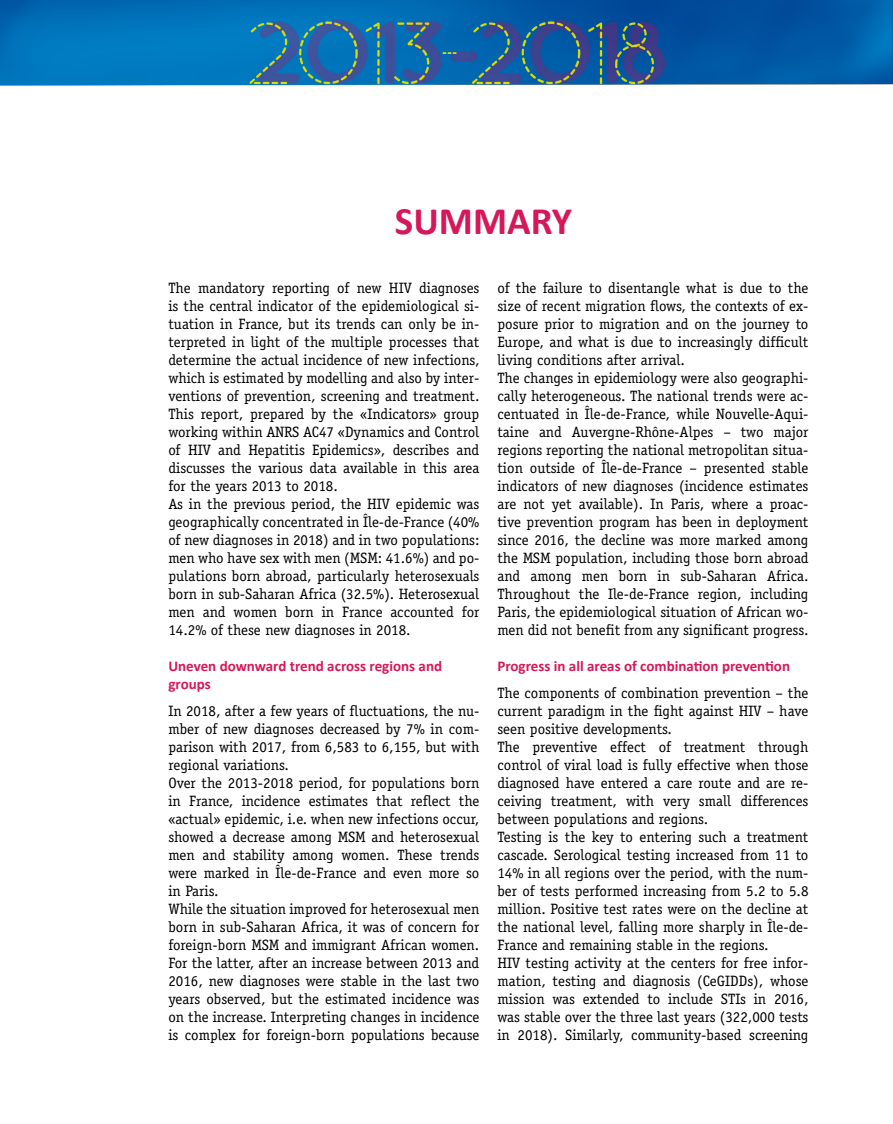
<style>
.page{position:relative;width:893px;height:1124px;background:#fff}
.page>*{position:absolute;margin:0;border:0;box-sizing:border-box;transform-origin:0 0}
.t1{font:700 39px "Calibri";color:#d5185a}
.t2{font:15px/18px "Officina Serif Std";color:#000;text-align:justify}
.t3{font:700 15px/18px "Calibri";color:#d5185a}
</style>
<div class="page">
<img style="left:0;top:0;width:893px;height:86px">
<p class="t1" style="left:395px;top:194px;width:179px">SUMMARY</p>
<p class="t2" style="left:168px;top:279px;width:312px">The mandatory reporting of new HIV diagnoses is the central indicator of the epidemiological si&shy;tuation in France, but its trends can only be in&shy;terpreted in light of the multiple processes that determine the actual incidence of new infections, which is estimated by modelling and also by inter&shy;ventions of prevention, screening and treatment.<br>This report, prepared by the «Indicators» group working within ANRS AC47 «Dynamics and Control of HIV and Hepatitis Epidemics», describes and discusses the various data available in this area for the years 2013 to 2018.</p>
<p class="t2" style="left:168px;top:495px;width:313px">As in the previous period, the HIV epidemic was geographically concentrated in Île-de-France (40% of new diagnoses in 2018) and in two populations: men who have sex with men (MSM: 41.6%) and po&shy;pulations born abroad, particularly heterosexuals born in sub-Saharan Africa (32.5%). Heterosexual men and women born in France accounted for 14.2% of these new diagnoses in 2018.</p>
<p class="t3" style="left:168px;top:656px;width:275px">Uneven downward trend across regions and groups</p>
<p class="t2" style="left:168px;top:702px;width:312px">In 2018, after a few years of fluctuations, the nu&shy;mber of new diagnoses decreased by 7% in com&shy;parison with 2017, from 6,583 to 6,155, but with regional variations.</p>
<p class="t2" style="left:168px;top:774px;width:312px">Over the 2013-2018 period, for populations born in France, incidence estimates that reflect the «actual» epidemic, i.e. when new infections occur, showed a decrease among MSM and heterosexual men and stability among women. These trends were marked in Île-de-France and even more so in Paris.</p>
<p class="t2" style="left:168px;top:900px;width:312px">While the situation improved for heterosexual men born in sub-Saharan Africa, it was of concern for foreign-born MSM and immigrant African women.<br>For the latter, after an increase between 2013 and 2016, new diagnoses were stable in the last two years observed, but the estimated incidence was on the increase. Interpreting changes in incidence is complex for foreign-born populations because</p>
<p class="t2" style="left:497px;top:279px;width:312px">of the failure to disentangle what is due to the size of recent migration flows, the contexts of ex&shy;posure prior to migration and on the journey to Europe, and what is due to increasingly difficult living conditions after arrival.</p>
<p class="t2" style="left:497px;top:369px;width:312px">The changes in epidemiology were also geographi&shy;cally heterogeneous. The national trends were ac&shy;centuated in Île-de-France, while Nouvelle-Aqui&shy;taine and Auvergne-Rhône-Alpes – two major regions reporting the national metropolitan situa&shy;tion outside of Île-de-France – presented stable indicators of new diagnoses (incidence estimates are not yet available). In Paris, where a proac&shy;tive prevention program has been in deployment since 2016, the decline was more marked among the MSM population, including those born abroad and among men born in sub-Saharan Africa.<br>Throughout the Ile-de-France region, including Paris, the epidemiological situation of African wo&shy;men did not benefit from any significant progress.</p>
<p class="t3" style="left:497px;top:656px;width:294px">Progress in all areas of combination prevention</p>
<p class="t2" style="left:497px;top:684px;width:312px">The components of combination prevention – the current paradigm in the fight against HIV – have seen positive developments.</p>
<p class="t2" style="left:497px;top:738px;width:312px">The preventive effect of treatment through control of viral load is fully effective when those diagnosed have entered a care route and are re&shy;ceiving treatment, with very small differences between populations and regions.</p>
<p class="t2" style="left:497px;top:828px;width:313px">Testing is the key to entering such a treatment cascade. Serological testing increased from 11 to 14% in all regions over the period, with the num&shy;ber of tests performed increasing from 5.2 to 5.8 million. Positive test rates were on the decline at the national level, falling more sharply in Île-de-France and remaining stable in the regions.</p>
<p class="t2" style="left:497px;top:954px;width:312px">HIV testing activity at the centers for free infor&shy;mation, testing and diagnosis (CeGIDDs), whose mission was extended to include STIs in 2016, was stable over the three last years (322,000 tests in 2018). Similarly, community-based screening</p>
</div>
